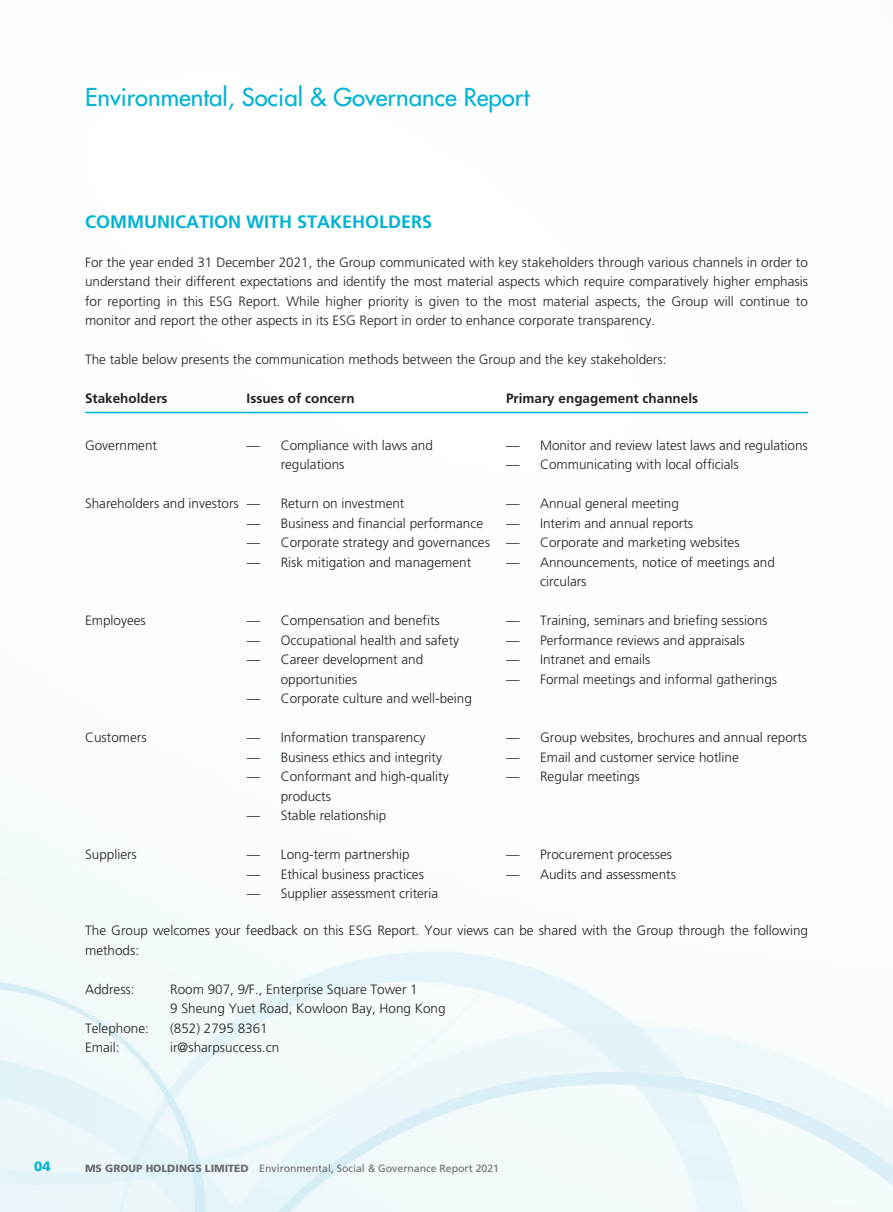
<style>
.page{position:relative;width:893px;height:1212px;background:#fff}
.page>*{position:absolute;margin:0;border:0;box-sizing:border-box;transform-origin:0 0}
.t1{font:500 24px "Futura Std";color:#00b3d3}
.t2{font:700 18px "Frutiger LT Std";color:#00b3d3}
.t3{font:300 13.5px/19.5px "Frutiger LT Std";color:#231f20}
.t4{font:700 13.5px "Frutiger LT Std";color:#231f20}
.t5{font:900 13.5px "Frutiger LT Std";color:#00b3d3}
.t6{font:10.5px "Frutiger LT Std";color:#6c6d70}
.s1{font-weight:900}
</style>
<div class="page">
<hr style="left:85px;top:412px;width:162px;height:1px;background:#00b3d3">
<hr style="left:247px;top:412px;width:259px;height:1px;background:#00b3d3">
<hr style="left:506px;top:412px;width:302px;height:1px;background:#00b3d3">
<h1 class="t1" style="left:85px;top:82px;width:446px">Environmental, Social &amp; Governance Report</h1>
<h2 class="t2" style="left:85px;top:211px;width:349px">COMMUNICATION WITH STAKEHOLDERS</h2>
<p class="t3" style="left:85px;top:252px;width:724px;text-align:justify">For the year ended 31 December 2021, the Group communicated with key stakeholders through various channels in order to understand their different expectations and identify the most material aspects which require comparatively higher emphasis for reporting in this ESG Report. While higher priority is given to the most material aspects, the Group will continue to monitor and report the other aspects in its ESG Report in order to enhance corporate transparency.</p>
<p class="t3" style="left:85px;top:350px;width:583px">The table below presents the communication methods between the Group and the key stakeholders:</p>
<p class="t4" style="left:85px;top:390px;width:84px">Stakeholders</p>
<p class="t4" style="left:247px;top:390px;width:109px">Issues of concern</p>
<p class="t4" style="left:506px;top:390px;width:194px">Primary engagement channels</p>
<p class="t3" style="left:85px;top:436px;width:73px">Government</p>
<p class="t3" style="left:281px;top:436px;width:154px;text-indent:-34px">— Compliance with laws and regulations</p>
<p class="t3" style="left:506px;top:436px;width:303px">— Monitor and review latest laws and regulations</p>
<p class="t3" style="left:506px;top:455px;width:234px">— Communicating with local officials</p>
<p class="t3" style="left:85px;top:494px;width:177px">Shareholders and investors —</p>
<p class="t3" style="left:281px;top:494px;width:125px">Return on investment</p>
<p class="t3" style="left:247px;top:514px;width:238px">— Business and financial performance</p>
<p class="t3" style="left:247px;top:533px;width:245px">— Corporate strategy and governances</p>
<p class="t3" style="left:247px;top:553px;width:226px">— Risk mitigation and management</p>
<p class="t3" style="left:85px;top:611px;width:62px">Employees</p>
<p class="t3" style="left:247px;top:611px;width:195px">— Compensation and benefits</p>
<p class="t3" style="left:247px;top:631px;width:214px">— Occupational health and safety</p>
<p class="t3" style="left:281px;top:650px;width:144px;text-indent:-34px">— Career development and opportunities</p>
<p class="t3" style="left:247px;top:689px;width:227px">— Corporate culture and well-being</p>
<p class="t3" style="left:85px;top:728px;width:63px">Customers</p>
<p class="t3" style="left:247px;top:728px;width:180px">— Information transparency</p>
<p class="t3" style="left:247px;top:748px;width:197px">— Business ethics and integrity</p>
<p class="t3" style="left:281px;top:767px;width:170px;text-indent:-34px">— Conformant and high-quality products</p>
<p class="t3" style="left:247px;top:806px;width:141px">— Stable relationship</p>
<p class="t3" style="left:85px;top:845px;width:53px">Suppliers</p>
<p class="t3" style="left:247px;top:845px;width:165px">— Long-term partnership</p>
<p class="t3" style="left:247px;top:865px;width:179px">— Ethical business practices</p>
<p class="t3" style="left:247px;top:884px;width:193px">— Supplier assessment criteria</p>
<p class="t3" style="left:506px;top:494px;width:174px">— Annual general meeting</p>
<p class="t3" style="left:506px;top:514px;width:189px">— Interim and annual reports</p>
<p class="t3" style="left:506px;top:533px;width:235px">— Corporate and marketing websites</p>
<p class="t3" style="left:540px;top:553px;width:236px;text-indent:-34px">— Announcements, notice of meetings and circulars</p>
<p class="t3" style="left:506px;top:611px;width:263px">— Training, seminars and briefing sessions</p>
<p class="t3" style="left:506px;top:631px;width:240px">— Performance reviews and appraisals</p>
<p class="t3" style="left:506px;top:650px;width:146px">— Intranet and emails</p>
<p class="t3" style="left:506px;top:670px;width:273px">— Formal meetings and informal gatherings</p>
<p class="t3" style="left:506px;top:728px;width:303px">— Group websites, brochures and annual reports</p>
<p class="t3" style="left:506px;top:748px;width:234px">— Email and customer service hotline</p>
<p class="t3" style="left:506px;top:767px;width:135px">— Regular meetings</p>
<p class="t3" style="left:506px;top:845px;width:168px">— Procurement processes</p>
<p class="t3" style="left:506px;top:865px;width:171px">— Audits and assessments</p>
<p class="t3" style="left:85px;top:921px;width:724px">The Group welcomes your feedback on this ESG Report. Your views can be shared with the Group through the following methods:</p>
<p class="t3" style="left:85px;top:979px;width:51px">Address:</p>
<p class="t3" style="left:170px;top:979px;width:277px">Room 907, 9/F., Enterprise Square Tower 1<br>9 Sheung Yuet Road, Kowloon Bay, Hong Kong</p>
<p class="t3" style="left:85px;top:1018px;width:65px">Telephone:</p>
<p class="t3" style="left:170px;top:1018px;width:99px">(852) 2795 8361</p>
<p class="t3" style="left:85px;top:1038px;width:36px">Email:</p>
<p class="t3" style="left:170px;top:1038px;width:111px">ir@sharpsuccess.cn</p>
<p class="t5" style="left:34px;top:1158px;width:18px">04</p>
<p class="t6" style="left:85px;top:1162px;width:415px"><span class="s1">MS GROUP HOLDINGS LIMITED</span> Environmental, Social &amp; Governance Report 2021</p>
</div>
